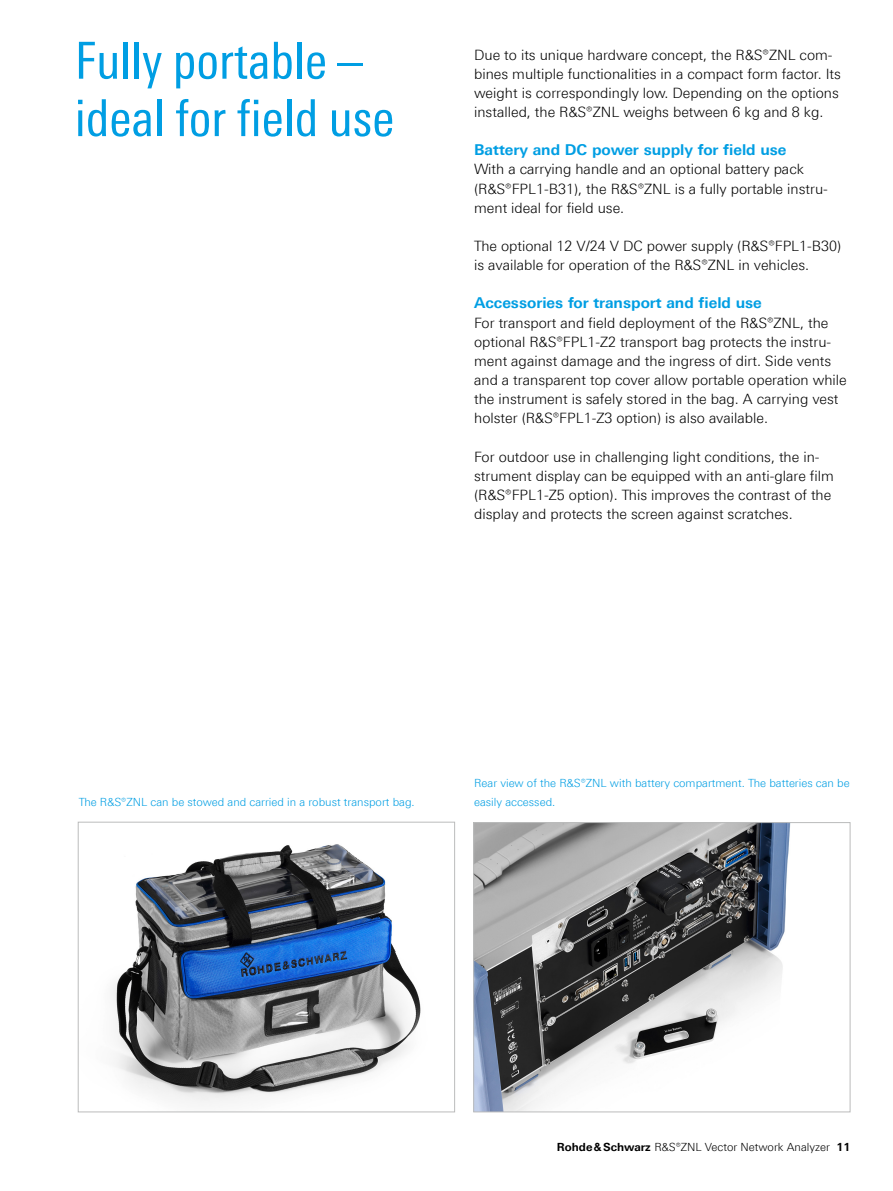
<style>
.page{position:relative;width:893px;height:1191px;background:#fff}
.page>*{position:absolute;margin:0;border:0;box-sizing:border-box;transform-origin:0 0}
.Seiten_Headline_34Pt{font:51px/57.4px "Linotype Univers 420 Cn";color:#009ee3}
.Absatzfett_cyan{font:700 15px "Linotype Univers 630";color:#009ee3}
.Haupttext{font:300 14.25px/19.2px "Linotype Univers 330";color:#000}
.Haupttext_ohne_Absta{font:300 14.25px/19.2px "Linotype Univers 330";color:#000}
.Bildunterschrift{font:300 11.25px/19.2px "Linotype Univers 330";color:#009ee3}
.t1{font:300 11.25px "Linotype Univers 330";color:#000}
.s1{font-family:"Linotype Univers 630";font-weight:700}
</style>
<div class="page">
<img style="left:475px;top:824px;width:316px;height:286px">
<div style="left:473px;top:822px;width:377px;height:290px;border:1px solid #bbbcbc"></div>
<img style="left:112px;top:844px;width:309px;height:259px">
<div style="left:78px;top:821px;width:377px;height:291px;border:1px solid #bbbcbc"></div>
<p class="Seiten_Headline_34Pt" style="left:75px;top:32px;width:321px">Fully portable – ideal for field use</p>
<p class="Haupttext" style="left:474px;top:45px;width:368px">Due to its unique hardware concept, the R&amp;S®ZNL com&shy;bines multiple functionalities in a compact form factor. Its weight is correspondingly low. Depending on the options installed, the R&amp;S®ZNL weighs between 6 kg and 8 kg.</p>
<p class="Absatzfett_cyan" style="left:474px;top:141px;width:314px">Battery and DC power supply for field use</p>
<p class="Haupttext_ohne_Absta" style="left:474px;top:160px;width:355px">With a carrying handle and an optional battery pack (R&amp;S®FPL1-B31), the R&amp;S®ZNL is a fully portable instru&shy;ment ideal for field use.</p>
<p class="Haupttext" style="left:474px;top:236px;width:369px">The optional 12 V/24 V DC power supply (R&amp;S®FPL1-B30) is available for operation of the R&amp;S®ZNL in vehicles.</p>
<p class="Absatzfett_cyan" style="left:474px;top:294px;width:289px">Accessories for transport and field use</p>
<p class="Haupttext_ohne_Absta" style="left:474px;top:313px;width:374px">For transport and field deployment of the R&amp;S®ZNL, the optional R&amp;S®FPL1-Z2 transport bag protects the instru&shy;ment against damage and the ingress of dirt. Side vents and a transparent top cover allow portable operation while the instrument is safely stored in the bag. A carrying vest holster (R&amp;S®FPL1-Z3 option) is also available.</p>
<p class="Haupttext" style="left:474px;top:447px;width:361px">For outdoor use in challenging light conditions, the in&shy;strument display can be equipped with an anti-glare film (R&amp;S®FPL1-Z5 option). This improves the contrast of the display and protects the screen against scratches.</p>
<p class="Bildunterschrift" style="left:79px;top:792px;width:338px">The R&amp;S®ZNL can be stowed and carried in a robust transport bag.</p>
<p class="Bildunterschrift" style="left:474px;top:773px;width:377px">Rear view of the R&amp;S®ZNL with battery compartment. The batteries can be easily accessed.</p>
<p class="t1" style="left:557px;top:1140px;width:295px"><span class="s1">Rohde&amp;Schwarz</span> R&amp;S®ZNL Vector Network Analyzer <span class="s1">11</span></p>
</div>
